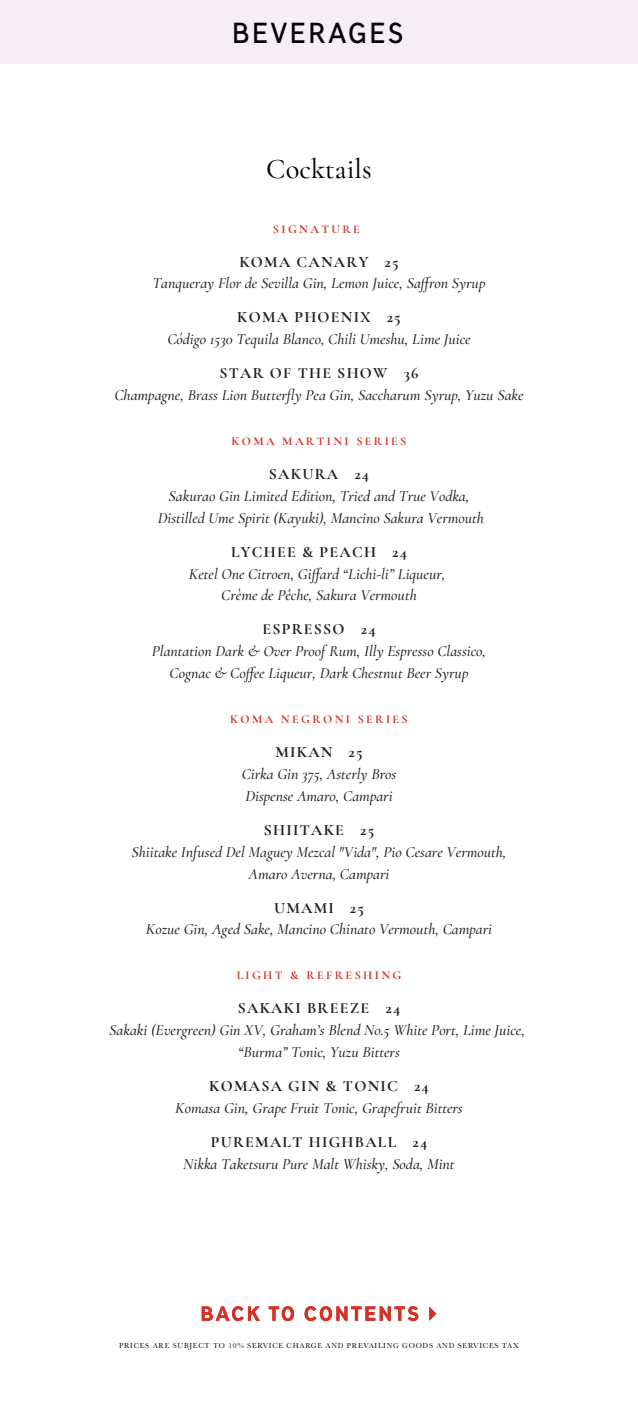
<style>
.page{position:relative;width:638px;height:1403px;background:#fff}
.page>*{position:absolute;margin:0;border:0;box-sizing:border-box;transform-origin:0 0}
.t1{font:500 28.5px "Cormorant Garamond";color:#040503}
.t2{font:700 27.6px "Madras";letter-spacing:.1em;color:#050504}
.t3{font:italic 500 15.75px/21.9px "Cormorant";color:#211e1e;text-align:center}
.t4{font:700 15.75px "Cormorant Garamond";letter-spacing:.08em;color:#211e1e}
.t5{font:700 12px "Cormorant Garamond";letter-spacing:.2em;color:#d43127}
.t6{font:7.5px "Baskerville";letter-spacing:.1em;color:#040503}
</style>
<div class="page">
<svg style="left:202px;top:1306px;width:58px;height:15px"></svg>
<svg style="left:269px;top:1306px;width:25px;height:15px"></svg>
<svg style="left:304px;top:1306px;width:114px;height:15px"></svg>
<svg style="left:429px;top:1306px;width:7px;height:14px"></svg>
<div style="left:0;top:0;width:638px;height:64px;background:#f5eff5"></div>
<h2 class="t2" style="left:232px;top:16px;width:172px">BEVERAGES</h2>
<h1 class="t1" style="left:266px;top:152px;width:107px">Cocktails</h1>
<p class="t5" style="left:273px;top:221px;width:88px">SIGNATURE</p>
<p class="t4" style="left:239px;top:252px;width:161px">KOMA CANARY 25</p>
<p class="t3" style="left:153px;top:271px;width:334px">Tanqueray Flor de Sevilla Gin, Lemon Juice, Saffron Syrup</p>
<p class="t4" style="left:237px;top:307px;width:165px">KOMA PHOENIX 25</p>
<p class="t3" style="left:167px;top:327px;width:305px">Código 1530 Tequila Blanco, Chili Umeshu, Lime Juice</p>
<p class="t4" style="left:219px;top:363px;width:201px">STAR OF THE SHOW 36</p>
<p class="t3" style="left:114px;top:383px;width:411px">Champagne, Brass Lion Butterfly Pea Gin, Saccharum Syrup, Yuzu Sake</p>
<p class="t5" style="left:231px;top:434px;width:176px">KOMA MARTINI SERIES</p>
<p class="t4" style="left:269px;top:464px;width:102px">SAKURA 24</p>
<p class="t3" style="left:158px;top:483px;width:328px">Sakurao Gin Limited Edition, Tried and True Vodka,<br>Distilled Ume Spirit (Kayuki), Mancino Sakura Vermouth</p>
<p class="t4" style="left:231px;top:542px;width:177px">LYCHEE &amp; PEACH 24</p>
<p class="t3" style="left:189px;top:561px;width:258px">Ketel One Citroen, Giffard “Lichi-li” Liqueur,<br>Crème de Pêche, Sakura Vermouth</p>
<p class="t4" style="left:262px;top:619px;width:115px">ESPRESSO 24</p>
<p class="t3" style="left:152px;top:639px;width:336px">Plantation Dark &amp; Over Proof Rum, Illy Espresso Classico,<br>Cognac &amp; Coffee Liqueur, Dark Chestnut Beer Syrup</p>
<p class="t5" style="left:230px;top:712px;width:179px">KOMA NEGRONI SERIES</p>
<p class="t4" style="left:275px;top:742px;width:89px">MIKAN 25</p>
<p class="t3" style="left:242px;top:761px;width:156px;text-align:left">Cirka Gin 375, Asterly Bros<br>Dispense Amaro, Campari</p>
<p class="t4" style="left:264px;top:820px;width:112px">SHIITAKE 25</p>
<p class="t3" style="left:131px;top:839px;width:376px">Shiitake Infused Del Maguey Mezcal "Vida", Pio Cesare Vermouth,<br>Amaro Averna, Campari</p>
<p class="t4" style="left:274px;top:898px;width:91px">UMAMI 25</p>
<p class="t3" style="left:146px;top:917px;width:348px">Kozue Gin, Aged Sake, Mancino Chinato Vermouth, Campari</p>
<p class="t5" style="left:237px;top:968px;width:166px">LIGHT &amp; REFRESHING</p>
<p class="t4" style="left:238px;top:998px;width:164px">SAKAKI BREEZE 24</p>
<p class="t3" style="left:109px;top:1018px;width:417px">Sakaki (Evergreen) Gin XV, Graham’s Blend No.5 White Port, Lime Juice, “Burma” Tonic, Yuzu Bitters</p>
<p class="t4" style="left:209px;top:1076px;width:221px">KOMASA GIN &amp; TONIC 24</p>
<p class="t3" style="left:175px;top:1095px;width:289px">Komasa Gin, Grape Fruit Tonic, Grapefruit Bitters</p>
<p class="t4" style="left:211px;top:1132px;width:218px">PUREMALT HIGHBALL 24</p>
<p class="t3" style="left:183px;top:1151px;width:273px">Nikka Taketsuru Pure Malt Whisky, Soda, Mint</p>
<p class="t6" style="left:119px;top:1340px;width:401px">PRICES ARE SUBJECT TO 10% SERVICE CHARGE AND PREVAILING GOODS AND SERVICES TAX</p>
</div>
